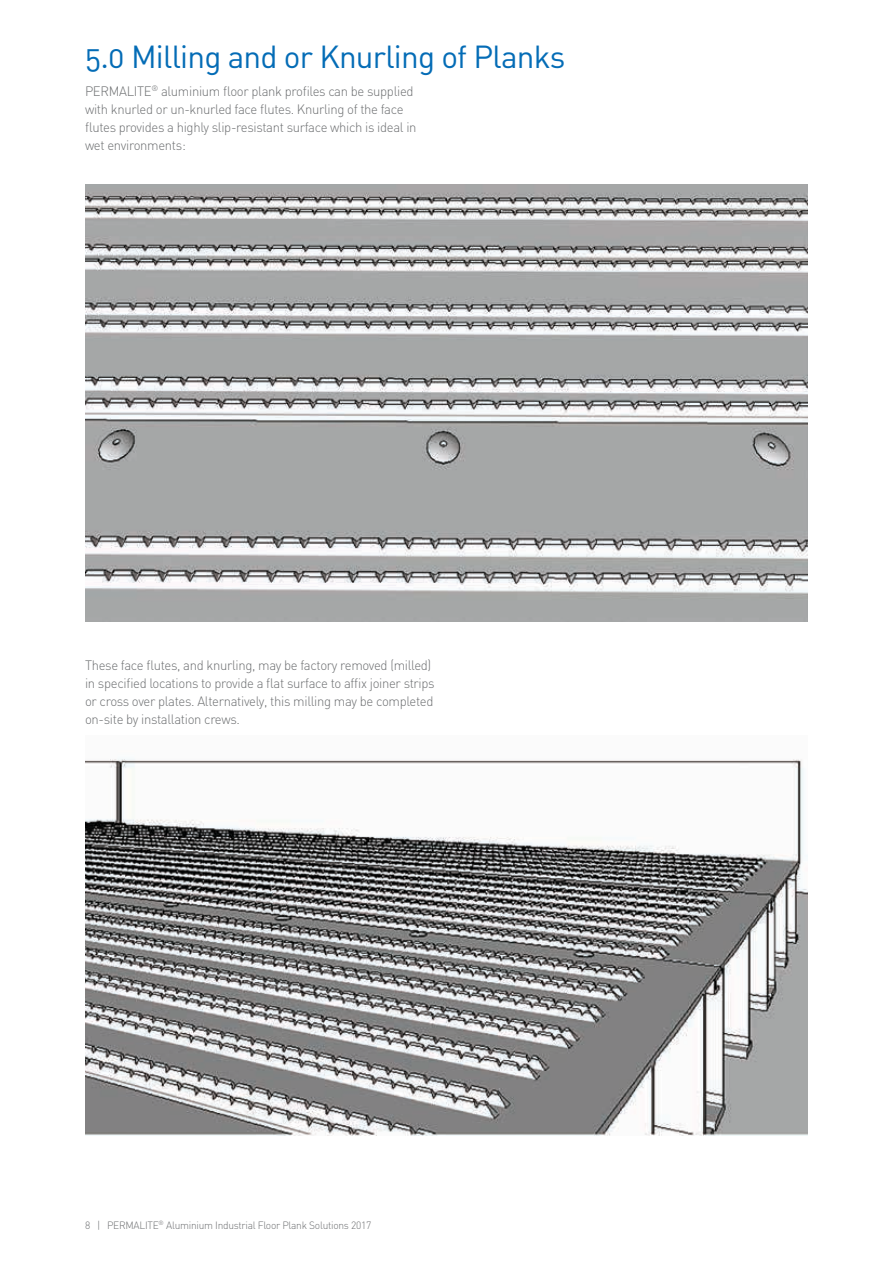
<style>
.page{position:relative;width:893px;height:1263px;background:#fff}
.page>*{position:absolute;margin:0;border:0;box-sizing:border-box;transform-origin:0 0}
.t1{font:31.5px "DIN Regular Alternate";letter-spacing:-.025em;color:#046cb6}
.t2{font:300 13.5px/18px "DIN";letter-spacing:-.025em;color:#6d6f71}
.t3{font:300 10.5px "DIN";letter-spacing:-.025em;color:#6d6f71}
</style>
<div class="page">
<img style="left:85px;top:185px;width:723px;height:436px">
<img style="left:85px;top:759px;width:723px;height:376px">
<h1 class="t1" style="left:85px;top:37px;width:482px">5.0 Milling and or Knurling of Planks</h1>
<p class="t2" style="left:85px;top:82px;width:333px">PERMALITE<sup>®</sup> aluminium floor plank profiles can be supplied with knurled or un-knurled face flutes. Knurling of the face flutes provides a highly slip-resistant surface which is ideal in wet environments:</p>
<p class="t2" style="left:85px;top:656px;width:351px">These face flutes, and knurling, may be factory removed (milled) in specified locations to provide a flat surface to affix joiner strips or cross over plates. Alternatively, this milling may be completed on-site by installation crews.</p>
<p class="t3" style="left:85px;top:1219px;width:288px">8 | PERMALITE<sup>®</sup> Aluminium Industrial Floor Plank Solutions 2017</p>
</div>
